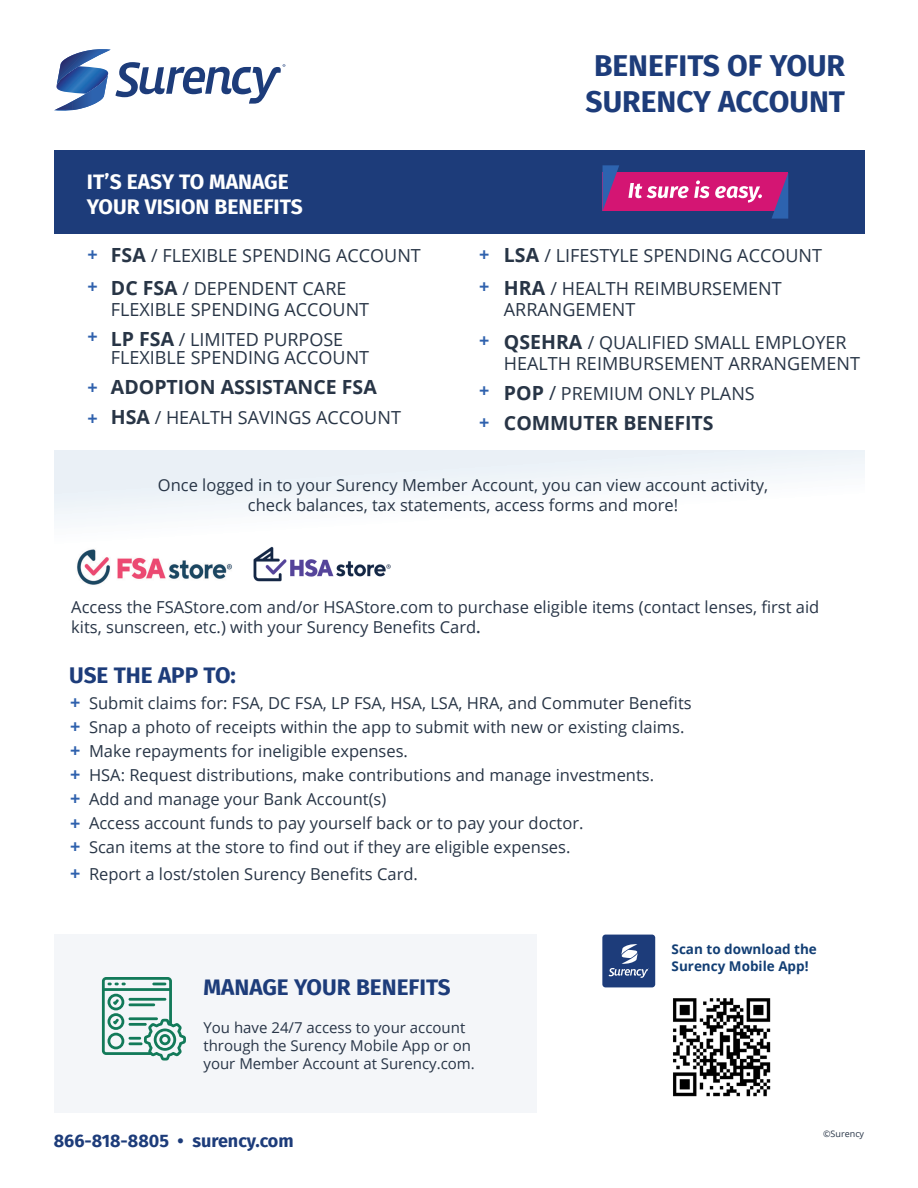
<style>
.page{position:relative;width:918px;height:1188px;background:#fff}
.page>*{position:absolute;margin:0;border:0;box-sizing:border-box;transform-origin:0 0}
.t1{font:700 30px/36px "Fira Sans";color:#1d3c7a}
.t2{font:700 22.5px "Fira Sans";color:#1d3c7a}
.t3{font:700 21px/25.2px "Fira Sans";color:#fff}
.t4{font:700 19.5px "Open Sans";color:#283546}
.t5{font:18px/33px "Open Sans";color:#283546}
.t6{font:700 18px "Fira Sans";color:#1d3c7a}
.t7{font:700 18px "Open Sans";color:#2f61ad}
.t8{font:16.5px/19.8px "Open Sans";color:#283546;text-align:center}
.t9{font:16.5px/19.8px "Open Sans";color:#283547}
.t10{font:15px/18px "Open Sans";color:#283547}
.t11{font:700 13.5px/16.2px "Open Sans";color:#123e74}
.t12{font:9px "Open Sans";color:#283547}
.s1{font-weight:700;font-size:19.5px}
.s2{font-size:19.5px}
.s3{font-weight:600}
</style>
<div class="page">
<div style="left:54px;top:150px;width:811px;height:84px;background:#1d3c7a"></div>
<div style="left:603px;top:173px;width:185px;height:38px;background:#d41573"></div>
<svg style="left:772px;top:173px;width:16px;height:46px"></svg>
<svg style="left:603px;top:165px;width:16px;height:45px"></svg>
<svg style="left:628px;top:180px;width:134px;height:23px"></svg>
<svg style="left:54px;top:49px;width:231px;height:62px"></svg>
<div style="left:54px;top:935px;width:483px;height:178px;background:#f4f6f9"></div>
<img style="left:673px;top:998px;width:98px;height:99px">
<div style="left:602px;top:935px;width:53px;height:52px;background:#1d3c7a;border-radius:3px"></div>
<svg style="left:609px;top:944px;width:40px;height:34px"></svg>
<div style="left:54px;top:450px;width:811px;height:121px;background:linear-gradient(to right,#f0f4f9,#fdfdfe)"></div>
<img style="left:74px;top:546px;width:160px;height:39px">
<img style="left:242px;top:545px;width:163px;height:37px">
<svg style="left:102px;top:977px;width:84px;height:84px"></svg>
<p class="t3" style="left:87px;top:168px;width:217px">IT’S EASY TO MANAGE<br>YOUR VISION BENEFITS</p>
<p class="t7" style="left:88px;top:242px;width:12px">+</p>
<p class="t7" style="left:88px;top:273px;width:12px">+</p>
<p class="t7" style="left:88px;top:324px;width:12px">+</p>
<p class="t7" style="left:88px;top:375px;width:12px">+</p>
<p class="t7" style="left:88px;top:406px;width:12px">+</p>
<p class="t5" style="left:111px;top:239px;width:311px"><span class="s1">FSA</span> / FLEXIBLE SPENDING ACCOUNT<br><span class="s1">DC FSA</span> / DEPENDENT CARE</p>
<p class="t5" style="left:111px;top:293px;width:260px">FLEXIBLE SPENDING ACCOUNT</p>
<p class="t5" style="left:111px;top:330px;width:260px;line-height:18px"><span class="s1">LP FSA</span> / LIMITED PURPOSE<br>FLEXIBLE SPENDING ACCOUNT</p>
<p class="t4" style="left:111px;top:373px;width:267px">ADOPTION ASSISTANCE FSA</p>
<p class="t5" style="left:111px;top:401px;width:292px"><span class="s1">HSA</span> / HEALTH SAVINGS ACCOUNT</p>
<p class="t1" style="left:586px;top:45px;width:261px">BENEFITS OF YOUR<br>SURENCY ACCOUNT</p>
<p class="t7" style="left:479px;top:242px;width:12px">+</p>
<p class="t7" style="left:479px;top:273px;width:12px">+</p>
<p class="t7" style="left:479px;top:328px;width:12px">+</p>
<p class="t7" style="left:479px;top:378px;width:12px">+</p>
<p class="t7" style="left:479px;top:410px;width:12px">+</p>
<p class="t5" style="left:504px;top:239px;width:320px"><span class="s1">LSA</span> / LIFESTYLE SPENDING ACCOUNT<br><span class="s1">HRA</span> / HEALTH REIMBURSEMENT</p>
<p class="t5" style="left:504px;top:293px;width:133px">ARRANGEMENT</p>
<p class="t5" style="left:504px;top:332px;width:358px;line-height:21px"><span class="s1">QSEHRA</span> / QUALIFIED SMALL EMPLOYER<br>HEALTH REIMBURSEMENT ARRANGEMENT</p>
<p class="t5" style="left:504px;top:377px;width:252px"><span class="s1">POP</span> <span class="s2">/</span> PREMIUM ONLY PLANS</p>
<p class="t4" style="left:504px;top:409px;width:211px">COMMUTER BENEFITS</p>
<p class="t8" style="left:158px;top:475px;width:612px">Once logged in to your Surency Member Account, you can view account activity, check balances, tax statements, access forms and more!</p>
<p class="t9" style="left:71px;top:597px;width:750px">Access the FSAStore.com and/or HSAStore.com to purchase eligible items (contact lenses, first aid kits, sunscreen, etc.) with your Surency Benefits Card<span class="s3">.</span></p>
<p class="t2" style="left:69px;top:656px;width:168px">USE THE APP TO:</p>
<p class="t8" style="left:89px;top:693px;width:604px">Submit claims for: FSA, DC FSA, LP FSA, HSA, LSA, HRA, and Commuter Benefits</p>
<p class="t8" style="left:89px;top:717px;width:597px">Snap a photo of receipts within the app to submit with new or existing claims.</p>
<p class="t8" style="left:89px;top:741px;width:320px">Make repayments for ineligible expenses.</p>
<p class="t8" style="left:89px;top:765px;width:567px">HSA: Request distributions, make contributions and manage investments.</p>
<p class="t8" style="left:89px;top:789px;width:299px">Add and manage your Bank Account(s)</p>
<p class="t8" style="left:89px;top:813px;width:496px">Access account funds to pay yourself back or to pay your doctor.</p>
<p class="t8" style="left:89px;top:837px;width:483px">Scan items at the store to find out if they are eligible expenses.</p>
<p class="t8" style="left:89px;top:864px;width:330px">Report a lost/stolen Surency Benefits Card.</p>
<p class="t7" style="left:70px;top:690px;width:12px">+</p>
<p class="t7" style="left:70px;top:713px;width:12px">+</p>
<p class="t7" style="left:70px;top:738px;width:12px">+</p>
<p class="t7" style="left:70px;top:761px;width:12px">+</p>
<p class="t7" style="left:70px;top:786px;width:12px">+</p>
<p class="t7" style="left:70px;top:811px;width:12px">+</p>
<p class="t7" style="left:70px;top:834px;width:12px">+</p>
<p class="t7" style="left:70px;top:860px;width:12px">+</p>
<p class="t2" style="left:203px;top:968px;width:249px">MANAGE YOUR BENEFITS</p>
<p class="t10" style="left:203px;top:1018px;width:273px">You have 24/7 access to your account through the Surency Mobile App or on your Member Account at Surency.com.</p>
<p class="t6" style="left:54px;top:1125px;width:241px">866-818-8805 • surency.com</p>
<p class="t11" style="left:672px;top:941px;width:147px">Scan to download the<br>Surency Mobile App!</p>
<p class="t12" style="left:823px;top:1127px;width:43px">©Surency</p>
</div>
